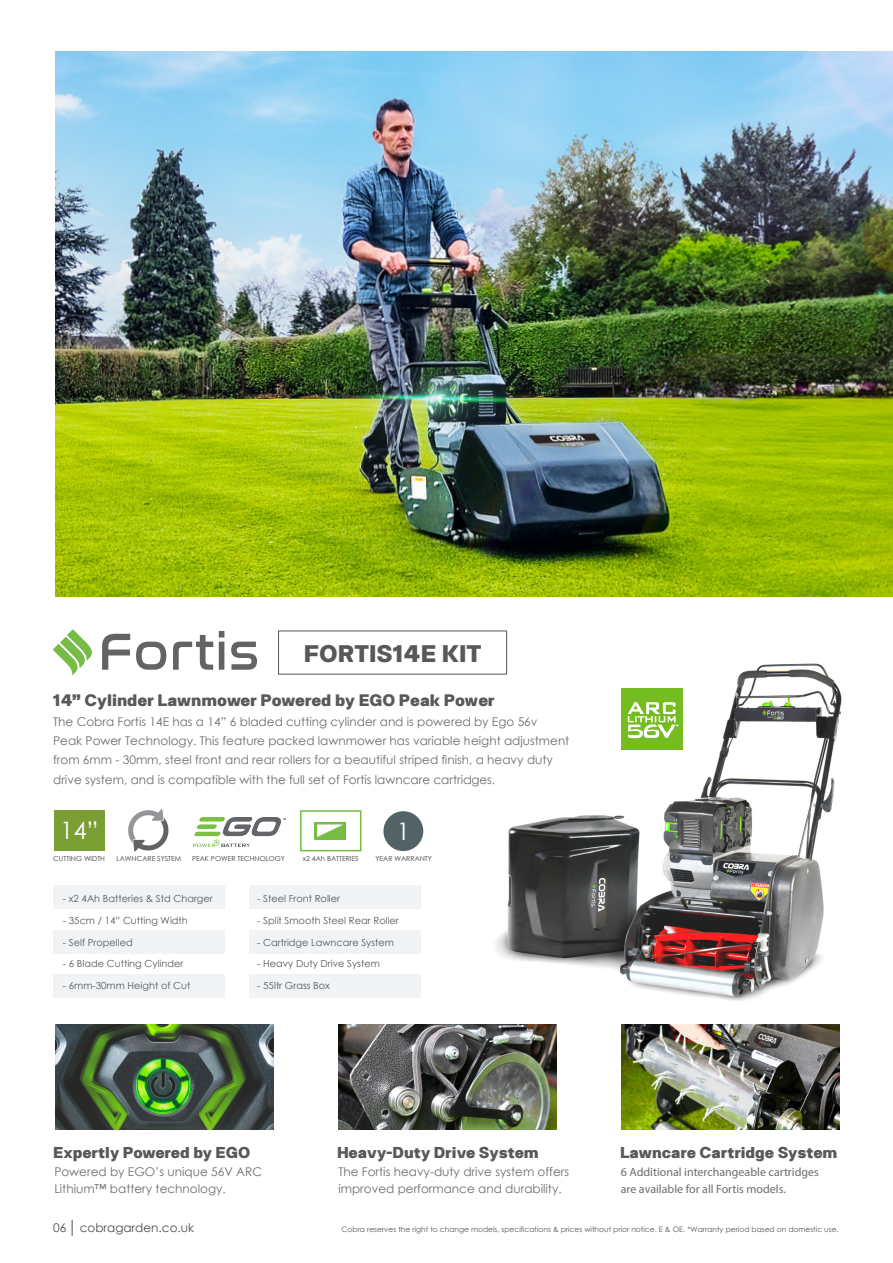
<style>
.page{position:relative;width:893px;height:1263px;background:#fff}
.page>*{position:absolute;margin:0;border:0;box-sizing:border-box;transform-origin:0 0}
.t1{font:900 24px "Halenoir Text";color:#57585a}
.t2{font:24px "Century Gothic";color:#fff}
.t3{font:900 16.65px "Halenoir Text";letter-spacing:-.01em;color:#57585a}
.t4{font:900 15.75px "Halenoir Text";color:#57585a}
.t5{font:12px/19px "Century Gothic";color:#6c6d70}
.t6{font:12px/16.5px "Myriad Pro";color:#6c6d70}
.t7{font:12px "Century Gothic";color:#4b4c4d}
.t8{font:9.75px "Century Gothic";color:#57585a}
.t9{font:7.5px "Century Gothic";color:#57585a}
.t10{font:6.9px "Century Gothic";color:#3e3e3f}
</style>
<div class="page">
<svg style="left:72px;top:1220px;width:1px;height:16px"></svg>
<div style="left:54px;top:885px;width:171px;height:24px;background:#f2f3f4"></div>
<div style="left:54px;top:930px;width:171px;height:23px;background:#f2f3f4"></div>
<div style="left:54px;top:974px;width:171px;height:24px;background:#f2f3f4"></div>
<div style="left:249px;top:885px;width:172px;height:24px;background:#f2f3f4"></div>
<div style="left:249px;top:930px;width:172px;height:23px;background:#f2f3f4"></div>
<div style="left:249px;top:974px;width:172px;height:24px;background:#f2f3f4"></div>
<img style="left:55px;top:1024px;width:218px;height:105px">
<div style="left:278px;top:630px;width:229px;height:45px;border:1px solid #57585a"></div>
<svg style="left:102px;top:634px;width:28px;height:36px"></svg>
<svg style="left:136px;top:642px;width:30px;height:28px"></svg>
<svg style="left:173px;top:635px;width:40px;height:35px"></svg>
<svg style="left:219px;top:631px;width:5px;height:39px"></svg>
<svg style="left:231px;top:642px;width:26px;height:28px"></svg>
<svg style="left:53px;top:629px;width:39px;height:46px"></svg>
<img style="left:470px;top:630px;width:372px;height:371px">
<img style="left:621px;top:688px;width:62px;height:62px">
<img style="left:338px;top:1024px;width:218px;height:105px">
<img style="left:621px;top:1024px;width:218px;height:105px">
<div style="left:54px;top:810px;width:50px;height:41px;background:#7a9e34"></div>
<div style="left:383px;top:811px;width:40px;height:40px;background:#516365;border-radius:50%"></div>
<svg style="left:128px;top:809px;width:41px;height:43px"></svg>
<div style="left:300px;top:810px;width:61px;height:41px;border:2px solid #75bd43"></div>
<div style="left:314px;top:822px;width:32px;height:17px;background:#75bd43"></div>
<svg style="left:317px;top:824px;width:26px;height:13px"></svg>
<img style="left:193px;top:817px;width:93px;height:29px">
<img style="left:55px;top:51px;width:838px;height:546px">
<p class="t1" style="left:304px;top:638px;width:179px">FORTIS14E KIT</p>
<p class="t3" style="left:53px;top:689px;width:443px">14” Cylinder Lawnmower Powered by EGO Peak Power</p>
<p class="t5" style="left:53px;top:712px;width:518px">The Cobra Fortis 14E has a 14” 6 bladed cutting cylinder and is powered by Ego 56v Peak Power Technology. This feature packed lawnmower has variable height adjustment from 6mm - 30mm, steel front and rear rollers for a beautiful striped finish, a heavy duty drive system, and is compatible with the full set of Fortis lawncare cartridges.</p>
<p class="t2" style="left:60px;top:813px;width:40px">14”</p>
<p class="t2" style="left:397px;top:814px;width:15px">1</p>
<p class="t10" style="left:117px;top:853px;width:66px">LAWNCARE SYSTEM</p>
<p class="t10" style="left:192px;top:853px;width:95px">PEAK POWER TECHNOLOGY</p>
<p class="t10" style="left:303px;top:853px;width:57px">x2 4Ah BATTERIES</p>
<p class="t10" style="left:375px;top:853px;width:58px">YEAR WARRANTY</p>
<p class="t10" style="left:53px;top:853px;width:53px">CUTTING WIDTH</p>
<p class="t8" style="left:63px;top:891px;width:151px">- x2 4Ah Batteries &amp; Std Charger</p>
<p class="t8" style="left:63px;top:913px;width:126px">- 35cm / 14” Cutting Width</p>
<p class="t8" style="left:63px;top:935px;width:71px">- Self Propelled</p>
<p class="t8" style="left:63px;top:957px;width:122px">- 6 Blade Cutting Cylinder</p>
<p class="t8" style="left:63px;top:979px;width:129px">- 6mm-30mm Height of Cut</p>
<p class="t8" style="left:257px;top:891px;width:84px">- Steel Front Roller</p>
<p class="t8" style="left:257px;top:913px;width:143px">- Split Smooth Steel Rear Roller</p>
<p class="t8" style="left:257px;top:935px;width:138px">- Cartridge Lawncare System</p>
<p class="t8" style="left:257px;top:957px;width:124px">- Heavy Duty Drive System</p>
<p class="t8" style="left:257px;top:979px;width:74px">- 55ltr Grass Box</p>
<p class="t4" style="left:53px;top:1142px;width:199px">Expertly Powered by EGO</p>
<p class="t4" style="left:337px;top:1142px;width:203px">Heavy-Duty Drive System</p>
<p class="t4" style="left:620px;top:1142px;width:219px">Lawncare Cartridge System</p>
<p class="t6" style="left:621px;top:1164px;width:200px">6 Additional interchangeable cartridges are available for all Fortis models.</p>
<p class="t5" style="left:54px;top:1163px;width:209px;line-height:16.5px">Powered by EGO’s unique 56V ARC<br>Lithium™ battery technology.</p>
<p class="t5" style="left:338px;top:1163px;width:232px;line-height:16.5px">The Fortis heavy-duty drive system offers improved performance and durability.</p>
<p class="t7" style="left:53px;top:1219px;width:143px">06 cobragarden.co.uk</p>
<p class="t9" style="left:342px;top:1224px;width:499px">Cobra reserves the right to change models, specifications &amp; prices without prior notice. E &amp; OE. *Warranty period based on domestic use.</p>
</div>
